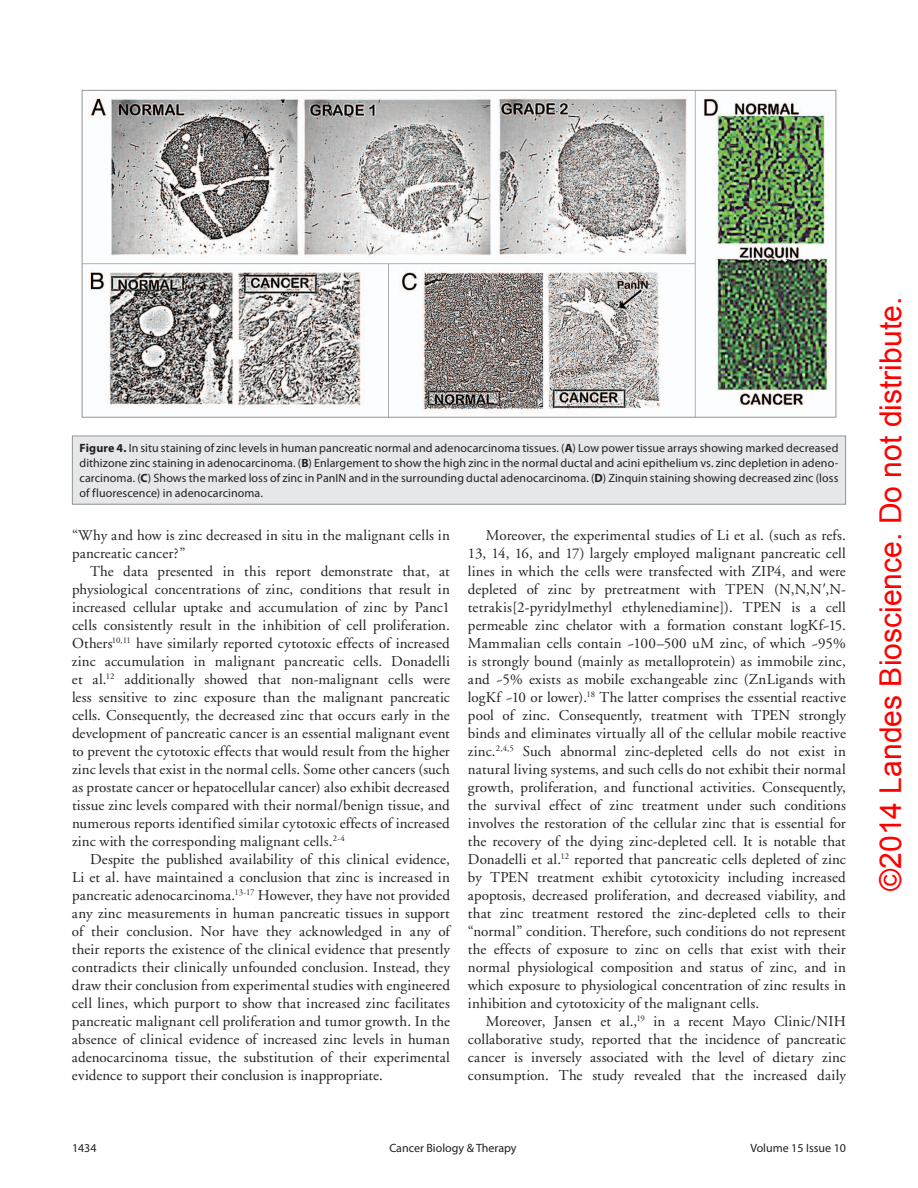
<style>
.page{position:relative;width:918px;height:1188px;background:#fff}
.page>*{position:absolute;margin:0;border:0;box-sizing:border-box;transform-origin:0 0}
.t1{font:30.15px "Arial";color:#f00}
.t2{font:15px/18px "Adobe Garamond";letter-spacing:.01em;color:#231f20;text-align:justify}
.t3{font:12px/15px "Myriad Pro";letter-spacing:.005em;color:#231f20;text-align:justify}
.s1{font-weight:700}
.s2{font-family:"Universal Std Greekw Math Pi"}
</style>
<div class="page">
<img style="left:84px;top:92px;width:747px;height:324px">
<div style="left:72px;top:436px;width:774px;height:68px;background:#e6e7e9"></div>
<div style="left:72px;top:436px;width:774px;height:69px;border:1px solid #939598"></div>
<p class="t3" style="left:79px;top:440px;width:761px"><span class="s1">Figure 4.</span> In situ staining of zinc levels in human pancreatic normal and adenocarcinoma tissues. (<span class="s1">A</span>) Low power tissue arrays showing marked decreased dithizone zinc staining in adenocarcinoma. (<span class="s1">B</span>) Enlargement to show the high zinc in the normal ductal and acini epithelium vs. zinc depletion in adeno&shy;carcinoma. (<span class="s1">C</span>) Shows the marked loss of zinc in PanIN and in the surrounding ductal adenocarcinoma. (<span class="s1">D</span>) Zinquin staining showing decreased zinc (loss of fluorescence) in adenocarcinoma.</p>
<p class="t2" style="left:72px;top:527px;width:379px">“Why and how is zinc decreased in situ in the malignant cells in pancreatic cancer?”</p>
<p class="t2" style="left:72px;top:563px;width:379px;text-indent:18px">The data presented in this report demonstrate that, at physiological concentrations of zinc, conditions that result in increased cellular uptake and accumulation of zinc by Panc1 cells consistently result in the inhibition of cell proliferation.<br>Others<sup>10,11</sup> have similarly reported cytotoxic effects of increased zinc accumulation in malignant pancreatic cells. Donadelli et al.<sup>12</sup> additionally showed that non-malignant cells were less sensitive to zinc exposure than the malignant pancreatic cells. Consequently, the decreased zinc that occurs early in the development of pancreatic cancer is an essential malignant event to prevent the cytotoxic effects that would result from the higher zinc levels that exist in the normal cells. Some other cancers (such as prostate cancer or hepatocellular cancer) also exhibit decreased tissue zinc levels compared with their normal/benign tissue, and numerous reports identified similar cytotoxic effects of increased zinc with the corresponding malignant cells.<sup>2-4</sup></p>
<p class="t2" style="left:72px;top:851px;width:380px;text-indent:18px">Despite the published availability of this clinical evidence, Li et al. have maintained a conclusion that zinc is increased in pancreatic adenocarcinoma.<sup>13-17</sup> However, they have not provided any zinc measurements in human pancreatic tissues in support of their conclusion. Nor have they acknowledged in any of their reports the existence of the clinical evidence that presently contradicts their clinically unfounded conclusion. Instead, they draw their conclusion from experimental studies with engineered cell lines, which purport to show that increased zinc facilitates pancreatic malignant cell proliferation and tumor growth. In the absence of clinical evidence of increased zinc levels in human adenocarcinoma tissue, the substitution of their experimental evidence to support their conclusion is inappropriate.</p>
<p class="t2" style="left:468px;top:527px;width:380px;text-indent:18px">Moreover, the experimental studies of Li et al. (such as refs.<br>13, 14, 16, and 17) largely employed malignant pancreatic cell lines in which the cells were transfected with ZIP4, and were depleted of zinc by pretreatment with TPEN (N,N,N<span class="s2">′</span>,N&shy;tetrakis[2-pyridylmethyl ethylenediamine]). TPEN is a cell permeable zinc chelator with a formation constant logKf~15.<br>Mammalian cells contain ~100–500 uM zinc, of which ~95% is strongly bound (mainly as metalloprotein) as immobile zinc, and ~5% exists as mobile exchangeable zinc (ZnLigands with logKf ~10 or lower).<sup>18</sup> The latter comprises the essential reactive pool of zinc. Consequently, treatment with TPEN strongly binds and eliminates virtually all of the cellular mobile reactive zinc.<sup>2,4,5</sup> Such abnormal zinc-depleted cells do not exist in natural living systems, and such cells do not exhibit their normal growth, proliferation, and functional activities. Consequently, the survival effect of zinc treatment under such conditions involves the restoration of the cellular zinc that is essential for the recovery of the dying zinc-depleted cell. It is notable that Donadelli et al.<sup>12</sup> reported that pancreatic cells depleted of zinc by TPEN treatment exhibit cytotoxicity including increased apoptosis, decreased proliferation, and decreased viability, and that zinc treatment restored the zinc-depleted cells to their “normal” condition. Therefore, such conditions do not represent the effects of exposure to zinc on cells that exist with their normal physiological composition and status of zinc, and in which exposure to physiological concentration of zinc results in inhibition and cytotoxicity of the malignant cells.</p>
<p class="t2" style="left:468px;top:1013px;width:379px;text-indent:18px">Moreover, Jansen et al.,<sup>19</sup> in a recent Mayo Clinic/NIH collaborative study, reported that the incidence of pancreatic cancer is inversely associated with the level of dietary zinc consumption. The study revealed that the increased daily</p>
<p class="t3" style="left:72px;top:1140px;width:26px">1434</p>
<p class="t3" style="left:389px;top:1140px;width:129px">Cancer Biology &amp; Therapy</p>
<p class="t3" style="left:750px;top:1140px;width:97px">Volume 15 Issue 10</p>
<h1 class="t1" style="left:871px;top:891px;width:595px;rotate:-90deg">©2014 Landes Bioscience. Do not distribute.</h1>
</div>
